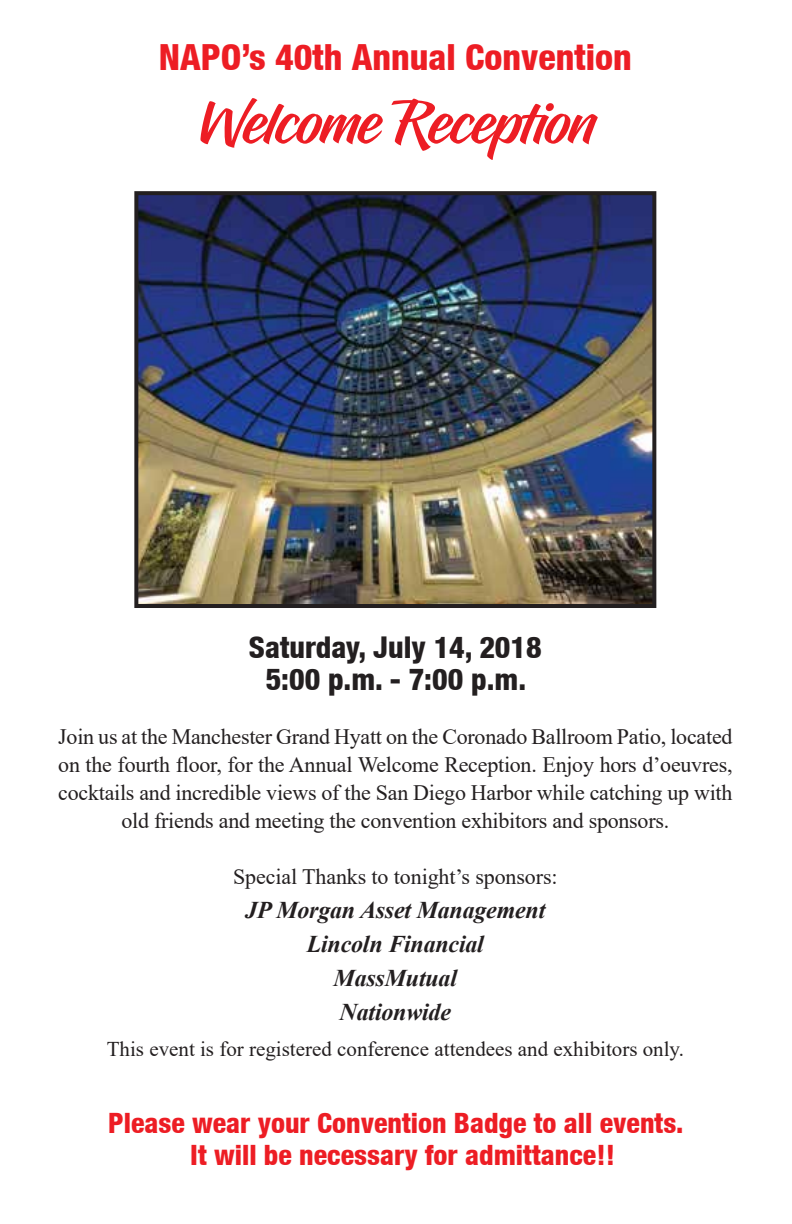
<style>
.page{position:relative;width:792px;height:1224px;background:#fff}
.page>*{position:absolute;margin:0;border:0;box-sizing:border-box;transform-origin:0 0}
.t1{font:60px "Hughs";color:#ed1d24}
.t2{font:800 condensed 36px "Helvetica Neue LT";color:#ed1d24}
.t3{font:800 condensed 30px/32px "Helvetica Neue LT";color:#231f20;text-align:center}
.t4{font:800 condensed 28px/32px "Helvetica Neue LT";color:#ed1d24;text-align:center}
.t5{font:italic 700 24px/34px "Times New Roman";letter-spacing:-.01em;color:#231f20;text-align:center}
.t6{font:22px/28px "Times New Roman";letter-spacing:-.01em;color:#231f20;text-align:center}
.t7{font:21px "Times New Roman";color:#231f20}
</style>
<div class="page">
<img style="left:139px;top:196px;width:512px;height:407px">
<div style="left:134px;top:191px;width:522px;height:417px;border:4px solid #231f20"></div>
<h2 class="t2" style="left:159px;top:35px;width:474px">NAPO’s 40th Annual Convention</h2>
<h1 class="t1" style="left:196px;top:87px;width:399px">Welcome Reception</h1>
<h3 class="t3" style="left:249px;top:631px;width:294px">Saturday, July 14, 2018<br>5:00 p.m. - 7:00 p.m.</h3>
<p class="t6" style="left:58px;top:722px;width:676px">Join us at the Manchester Grand Hyatt on the Coronado Ballroom Patio, located on the fourth floor, for the Annual Welcome Reception. Enjoy hors d’oeuvres, cocktails and incredible views of the San Diego Harbor while catching up with old friends and meeting the convention exhibitors and sponsors.</p>
<p class="t6" style="left:233px;top:862px;width:326px">Special Thanks to tonight’s sponsors:</p>
<p class="t5" style="left:245px;top:892px;width:302px">JP Morgan Asset Management<br>Lincoln Financial<br>MassMutual<br>Nationwide</p>
<p class="t7" style="left:107px;top:1034px;width:579px">This event is for registered conference attendees and exhibitors only.</p>
<p class="t4" style="left:108px;top:1106px;width:577px">Please wear your Convention Badge to all events.<br>It will be necessary for admittance!!</p>
</div>
